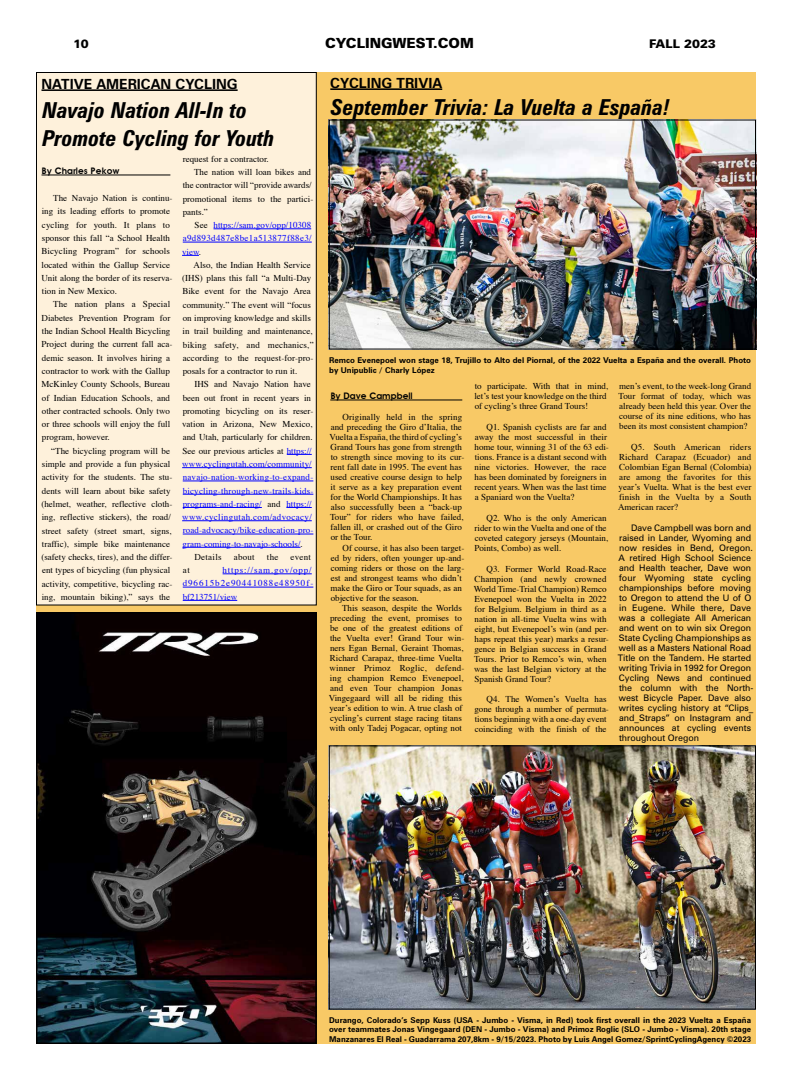
<style>
.page{position:relative;width:792px;height:1080px;background:#fff}
.page>*{position:absolute;margin:0;border:0;box-sizing:border-box;transform-origin:0 0}
.Headline{font:italic 700 condensed 22px/28.9px "Zurich BT";color:#000}
.SectionHeader{font:700 14px "Zurich BT";color:#000}
.t1{font:900 14px "Zurich BT";color:#000}
.t2{font:900 12px "Zurich BT";color:#000}
.CU_Text_indent{font:9px/10px "Times";color:#000}
.Tagline{font:9px/10px "Zurich BT";color:#000}
.CU_Text_indent-2{font:9px/13.3px "Times";letter-spacing:.005em;color:#00f;text-align:justify}
.CU_Text_indent-3{font:9px/13.3px "Times";letter-spacing:.1em;color:#00f}
.Byline{font:600 9px "Avant Garde";color:#000}
.CU_Text_indent-4{font:9px "Times";letter-spacing:.03em;color:#000}
.Cutline{font:700 8px/9.6px "Zurich BT";color:#000}
.s1{color:#000}
</style>
<div class="page">
<div style="left:36px;top:72px;width:720px;height:972px;background:#f8c966"></div>
<hr style="left:330px;top:88px;width:112px;height:2px;background:#000">
<hr style="left:330px;top:399px;width:132px;height:1px;background:#000">
<div style="left:37px;top:72px;width:279px;height:533px;background:#fef1db"></div>
<hr style="left:42px;top:89px;width:196px;height:2px;background:#000">
<hr style="left:42px;top:174px;width:128px;height:1px;background:#000">
<hr style="left:214px;top:229px;width:97px;height:1px;background:#00f">
<hr style="left:183px;top:242px;width:129px;height:1px;background:#00f">
<svg style="left:182px;top:255px;width:17px;height:1px"></svg>
<svg style="left:287px;top:454px;width:25px;height:1px"></svg>
<hr style="left:182px;top:467px;width:130px;height:1px;background:#00f">
<hr style="left:183px;top:481px;width:130px;height:1px;background:#00f">
<hr style="left:183px;top:494px;width:130px;height:1px;background:#00f">
<hr style="left:183px;top:507px;width:79px;height:1px;background:#00f">
<svg style="left:286px;top:507px;width:26px;height:1px"></svg>
<hr style="left:182px;top:521px;width:130px;height:1px;background:#00f">
<hr style="left:183px;top:534px;width:130px;height:1px;background:#00f">
<hr style="left:183px;top:547px;width:118px;height:1px;background:#00f">
<hr style="left:223px;top:574px;width:89px;height:1px;background:#00f">
<hr style="left:183px;top:587px;width:130px;height:1px;background:#00f">
<hr style="left:183px;top:600px;width:54px;height:1px;background:#00f">
<div style="left:36px;top:72px;width:281px;height:534px;border:1px solid #000"></div>
<img style="left:331px;top:122px;width:423px;height:226px">
<div style="left:329px;top:120px;width:427px;height:230px;border:1px solid #000"></div>
<img style="left:39px;top:615px;width:275px;height:426px">
<div style="left:36px;top:612px;width:281px;height:432px;border:2px solid #000"></div>
<img style="left:331px;top:747px;width:423px;height:261px">
<div style="left:329px;top:745px;width:427px;height:265px;border:1px solid #000"></div>
<h3 class="t2" style="left:73px;top:37px;width:17px">10</h3>
<h2 class="t1" style="left:325px;top:35px;width:150px">CYCLINGWEST.COM</h2>
<h3 class="t2" style="left:649px;top:37px;width:68px">FALL 2023</h3>
<p class="SectionHeader" style="left:330px;top:74px;width:113px">CYCLING TRIVIA</p>
<p class="Headline" style="left:331px;top:92px;width:341px">September Trivia: La Vuelta a España!</p>
<p class="SectionHeader" style="left:42px;top:75px;width:198px">NATIVE AMERICAN CYCLING</p>
<p class="Headline" style="left:42px;top:95px;width:234px">Navajo Nation All-In to<br>Promote Cycling for Youth</p>
<p class="Byline" style="left:42px;top:166px;width:80px">By Charles Pekow</p>
<p class="CU_Text_indent" style="left:41px;top:191px;width:133px;line-height:13.3px;text-indent:12px">The Navajo Nation is continu&shy;ing its leading efforts to promote cycling for youth. It plans to sponsor this fall “a School Health<br>Bicycling Program” for schools located within the Gallup Service<br>Unit along the border of its reserva&shy;tion in New Mexico.</p>
<p class="CU_Text_indent" style="left:42px;top:297px;width:132px;line-height:13.3px;text-indent:12px">The nation plans a Special<br>Diabetes Prevention Program for the Indian School Health Bicycling<br>Project during the current fall aca&shy;demic season. It involves hiring a contractor to work with the Gallup<br>McKinley County Schools, Bureau of Indian Education Schools, and other contracted schools. Only two or three schools will enjoy the full program, however.</p>
<p class="CU_Text_indent" style="left:41px;top:443px;width:133px;line-height:13.3px;text-indent:10px">“The bicycling program will be simple and provide a fun physical activity for the students. The stu&shy;dents will learn about bike safety (helmet, weather, reflective cloth&shy;ing, reflective stickers), the road/ street safety (street smart, signs, traffic), simple bike maintenance (safety checks, tires), and the differ&shy;ent types of bicycling (fun physical activity, competitive, bicycling rac&shy;ing, mountain biking),” says the</p>
<p class="CU_Text_indent" style="left:183px;top:153px;width:88px">request for a contractor.</p>
<p class="CU_Text_indent" style="left:183px;top:165px;width:132px;line-height:13.3px;text-indent:11px">The nation will loan bikes and the contractor will “provide awards/ promotional items to the partici&shy;pants.”</p>
<p class="CU_Text_indent-2" style="left:182px;top:218px;width:131px;text-indent:13px"><span class="s1">See</span> https://sam.gov/opp/10308 a9d893d487e8be1a513877f88e3/ view<span class="s1">.</span></p>
<p class="CU_Text_indent" style="left:182px;top:258px;width:133px;line-height:13.3px;text-indent:11px">Also, the Indian Health Service (IHS) plans this fall “a Multi-Day Bike event for the Navajo Area community.” The event will “focus on improving knowledge and skills in trail building and maintenance, biking safety, and mechanics,” according to the request-for-pro&shy;posals for a contractor to run it.</p>
<p class="CU_Text_indent-2" style="left:182px;top:377px;width:133px;text-align:left;text-indent:12px"><span class="s1">IHS and Navajo Nation have been out front in recent years in promoting bicycling on its reser&shy;vation in Arizona, New Mexico, and Utah, particularly for children.<br>See our previous articles at</span> https:// www.cyclingutah.com/community/ navajo-nation-working-to-expand&shy;bicycling-through-new-trails-kids&shy;programs-and-racing/ <span class="s1">and</span> https:// www.cyclingutah.com/advocacy/ road-advocacy/bike-education-pro&shy;gram-coming-to-navajo-schools/<span class="s1">.</span></p>
<p class="CU_Text_indent-4" style="left:195px;top:548px;width:29px">Details</p>
<p class="CU_Text_indent" style="left:234px;top:551px;width:23px">about</p>
<p class="CU_Text_indent" style="left:267px;top:551px;width:13px">the</p>
<p class="CU_Text_indent" style="left:291px;top:551px;width:22px">event</p>
<p class="CU_Text_indent" style="left:183px;top:564px;width:9px">at</p>
<p class="Cutline" style="left:329px;top:355px;width:423px">Remco Evenepoel won stage 18, Trujillo to Alto del Piornal, of the 2022 Vuelta a España and the overall. Photo by Unipublic / Charly López</p>
<p class="CU_Text_indent" style="left:619px;top:380px;width:134px;text-align:justify">men’s event, to the week-long Grand Tour format of today, which was already been held this year. Over the course of its nine editions, who has been its most consistent champion?</p>
<p class="CU_Text_indent" style="left:618px;top:441px;width:135px;text-align:justify;text-indent:13px">Q5. South American riders Richard Carapaz (Ecuador) and Colombian Egan Bernal (Colombia) are among the favorites for this year’s Vuelta. What is the best ever finish in the Vuelta by a South American racer?</p>
<p class="Tagline" style="left:618px;top:522px;width:137px;text-indent:13px">Dave Campbell was born and raised in Lander, Wyoming and now resides in Bend, Oregon.<br>A retired High School Science and Health teacher, Dave won four Wyoming state cycling championships before moving to Oregon to attend the U of O in Eugene. While there, Dave was a collegiate All American and went on to win six Oregon<br>State Cycling Championships as well as a Masters National Road<br>Title on the Tandem. He started writing Trivia in 1992 for Oregon<br>Cycling News and continued the column with the North&shy;west Bicycle Paper. Dave also writes cycling history at “Clips_ and_Straps” on Instagram and announces at cycling events throughout Oregon</p>
<p class="CU_Text_indent" style="left:474px;top:380px;width:135px">to participate. With that in mind, let’s test your knowledge on the third of cycling’s three Grand Tours!</p>
<p class="CU_Text_indent" style="left:475px;top:421px;width:136px;text-indent:12px">Q1. Spanish cyclists are far and away the most successful in their home tour, winning 31 of the 63 edi&shy;tions. France is a distant second with nine victories. However, the race has been dominated by foreigners in recent years. When was the last time a Spaniard won the Vuelta?</p>
<p class="CU_Text_indent" style="left:474px;top:512px;width:135px;text-indent:12px">Q2. Who is the only American rider to win the Vuelta and one of the coveted category jerseys (Mountain,<br>Points, Combo) as well.</p>
<p class="CU_Text_indent" style="left:474px;top:563px;width:137px;text-indent:13px">Q3. Former World Road-Race<br>Champion (and newly crowned<br>World Time-Trial Champion) Remco<br>Evenepoel won the Vuelta in 2022 for Belgium. Belgium in third as a nation in all-time Vuelta wins with eight, but Evenepoel’s win (and per&shy;haps repeat this year) marks a resur&shy;gence in Belgian success in Grand<br>Tours. Prior to Remco’s win, when was the last Belgian victory at the<br>Spanish Grand Tour?</p>
<p class="CU_Text_indent" style="left:474px;top:694px;width:136px;text-indent:12px">Q4. The Women’s Vuelta has gone through a number of permuta&shy;tions beginning with a one-day event coinciding with the finish of the</p>
<p class="Byline" style="left:330px;top:391px;width:84px">By Dave Campbell</p>
<p class="CU_Text_indent" style="left:329px;top:412px;width:137px;text-indent:13px">Originally held in the spring and preceding the Giro d’Italia, the Vuelta a España, the third of cycling’s Grand Tours has gone from strength to strength since moving to its cur&shy;rent fall date in 1995. The event has used creative course design to help it serve as a key preparation event for the World Championships. It has also successfully been a “back-up Tour” for riders who have failed, fallen ill, or crashed out of the Giro or the Tour.</p>
<p class="CU_Text_indent" style="left:331px;top:542px;width:135px;text-indent:12px">Of course, it has also been target&shy;ed by riders, often younger up-and&shy;coming riders or those on the larg&shy;est and strongest teams who didn’t make the Giro or Tour squads, as an objective for the season.</p>
<p class="CU_Text_indent" style="left:329px;top:602px;width:137px;text-indent:13px">This season, despite the Worlds preceding the event, promises to be one of the greatest editions of the Vuelta ever! Grand Tour win&shy;ners Egan Bernal, Geraint Thomas, Richard Carapaz, three-time Vuelta winner Primoz Roglic, defend&shy;ing champion Remco Evenepoel, and even Tour champion Jonas Vingegaard will all be riding this year’s edition to win. A true clash of cycling’s current stage racing titans with only Tadej Pogacar, opting not</p>
<p class="CU_Text_indent-3" style="left:183px;top:563px;width:132px;text-indent:40px">https://sam.gov/opp/ d96615b2e90441088e48950f&shy;bf213751/view</p>
<p class="Cutline" style="left:329px;top:1015px;width:424px;text-align:justify">Durango, Colorado’s Sepp Kuss (USA - Jumbo - Visma, in Red) took first overall in the 2023 Vuelta a España over teammates Jonas Vingegaard (DEN - Jumbo - Visma) and Primoz Roglic (SLO - Jumbo - Visma). 20th stage Manzanares El Real - Guadarrama 207,8km - 9/15/2023. Photo by Luis Angel Gomez/SprintCyclingAgency ©2023</p>
</div>
